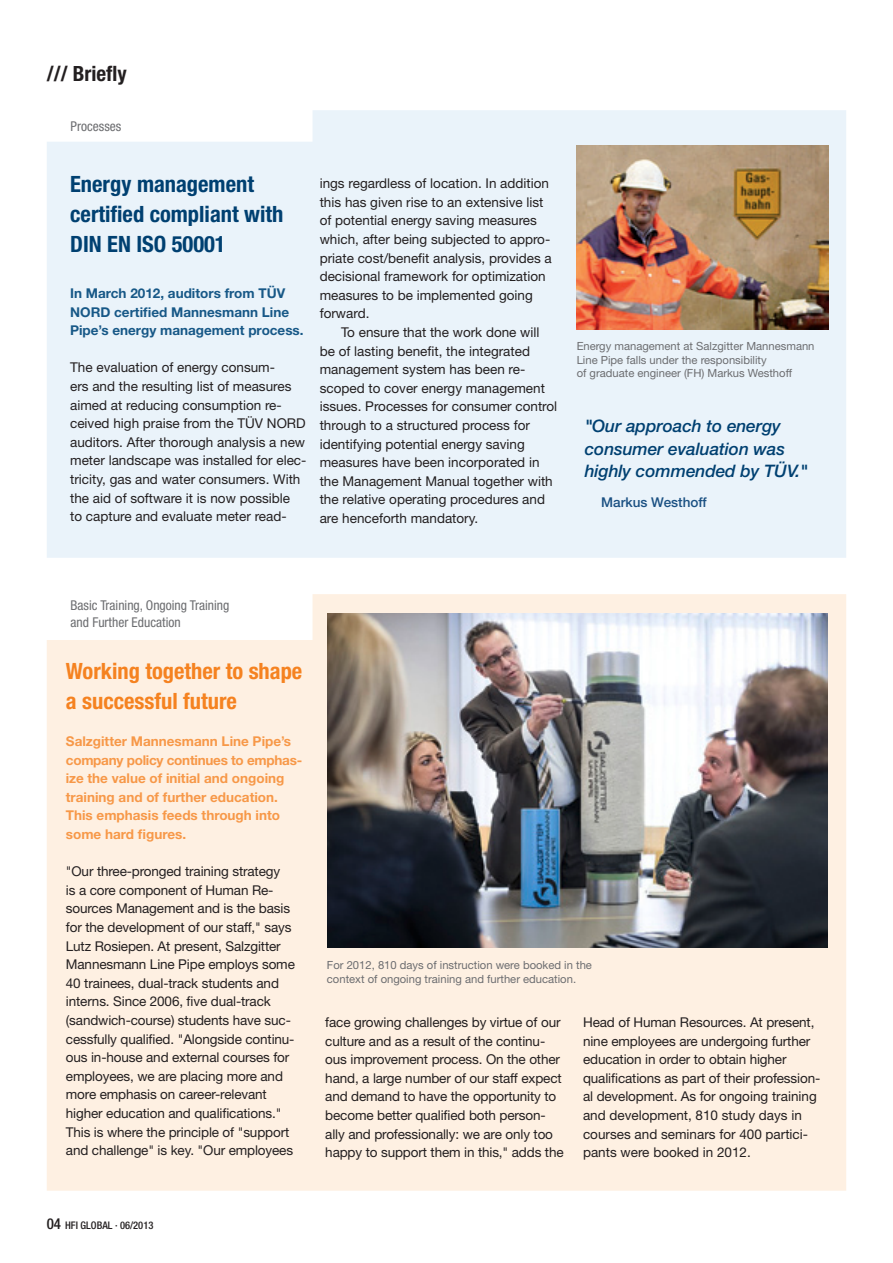
<style>
.page{position:relative;width:893px;height:1263px;background:#fff}
.page>*{position:absolute;margin:0;border:0;box-sizing:border-box;transform-origin:0 0}
.t1{font:700 condensed 22.5px/30px "Helvetica Neue";color:#004071}
.t2{font:700 condensed 22.5px/30px "Helvetica Neue";color:#f58220}
.t3{font:700 condensed 21px "Helvetica Neue";color:#231f20}
.t4{font:italic 500 17.25px/22.5px "Helvetica Neue";letter-spacing:-.005em;color:#004071}
.t5{font:13.5px/18.6px "Helvetica Neue";letter-spacing:-.01em;color:#231f20}
.t6{font:700 13.5px/18.6px "Helvetica Neue";color:#f79848}
.t7{font:700 13.5px/18.6px "Helvetica Neue";color:#175887}
.t8{font:condensed 13.5px/16.5px "Helvetica Neue";color:#6c6d70}
.t9{font:500 13.5px "Helvetica Neue";color:#1a5082}
.t10{font:11.25px/13.5px "Helvetica Neue";color:#6c6d70}
.t11{font:500 condensed 10.5px "Helvetica Neue";color:#231f20}
.s1{font-size:15px}
</style>
<div class="page">
<div style="left:47px;top:594px;width:799px;height:597px;background:#fef0e2"></div>
<img style="left:327px;top:613px;width:500px;height:334px">
<div style="left:47px;top:110px;width:799px;height:448px;background:#eaf3fa"></div>
<img style="left:577px;top:146px;width:251px;height:184px">
<h2 class="t3" style="left:47px;top:61px;width:81px">/// Briefly</h2>
<p class="t8" style="left:71px;top:118px;width:52px">Processes</p>
<h1 class="t1" style="left:70px;top:169px;width:215px">Energy management certified compliant with<br>DIN EN ISO 50001</h1>
<p class="t7" style="left:70px;top:284px;width:235px">In March 2012, auditors from TÜV<br>NORD certified Mannesmann Line<br>Pipe’s energy management process.</p>
<p class="t5" style="left:70px;top:358px;width:238px">The evaluation of energy consum-<br>ers and the resulting list of measures aimed at reducing consumption re&shy;ceived high praise from the TÜV NORD auditors. After thorough analysis a new meter landscape was installed for elec&shy;tricity, gas and water consumers. With the aid of software it is now possible<br>to capture and evaluate meter read-</p>
<p class="t5" style="left:320px;top:174px;width:234px">ings regardless of location. In addition this has given rise to an extensive list of potential energy saving measures which, after being subjected to appro&shy;priate cost/benefit analysis, provides a decisional framework for optimization measures to be implemented going forward.</p>
<p class="t5" style="left:320px;top:323px;width:239px;text-indent:21px">To ensure that the work done will be of lasting benefit, the integrated management system has been re&shy;scoped to cover energy management issues. Processes for consumer control through to a structured process for identifying potential energy saving measures have been incorporated in the Management Manual together with the relative operating procedures and are henceforth mandatory.</p>
<p class="t10" style="left:577px;top:340px;width:239px">Energy management at Salzgitter Mannesmann<br>Line Pipe falls under the responsibility<br>of graduate engineer (FH) Markus Westhoff</p>
<p class="t4" style="left:585px;top:414px;width:225px">"Our approach to energy consumer evaluation was highly commended by TÜV."</p>
<p class="t9" style="left:601px;top:494px;width:107px">Markus Westhoff</p>
<p class="t8" style="left:71px;top:597px;width:160px">Basic Training, Ongoing Training and Further Education</p>
<h1 class="t2" style="left:66px;top:655px;width:238px">Working together to shape a successful future</h1>
<p class="t6" style="left:66px;top:731px;width:238px">Salzgitter Mannesmann Line Pipe’s company policy continues to emphas&shy;ize the value of initial and ongoing training and of further education.<br>This emphasis feeds through into some hard figures.</p>
<p class="t5" style="left:66px;top:862px;width:231px">"Our three-pronged training strategy<br>is a core component of Human Re&shy;sources Management and is the basis for the development of our staff," says Lutz Rosiepen. At present, Salzgitter Mannesmann Line Pipe employs some 40 trainees, dual-track students and interns. Since 2006, five dual-track (sandwich-course) students have suc&shy;cessfully qualified. "Alongside continu&shy;ous in-house and external courses for employees, we are placing more and more emphasis on career-relevant higher education and qualifications." This is where the principle of "support and challenge" is key. "Our employees</p>
<p class="t11" style="left:47px;top:1219px;width:108px"><span class="s1">04</span> HFI GLOBAL · 06/2013</p>
<p class="t10" style="left:327px;top:958px;width:267px">For 2012, 810 days of instruction were booked in the context of ongoing training and further education.</p>
<p class="t5" style="left:325px;top:1013px;width:240px">face growing challenges by virtue of our culture and as a result of the continu&shy;ous improvement process. On the other hand, a large number of our staff expect and demand to have the opportunity to become better qualified both person&shy;ally and professionally: we are only too happy to support them in this," adds the</p>
<p class="t5" style="left:583px;top:1013px;width:239px">Head of Human Resources. At present, nine employees are undergoing further education in order to obtain higher qualifications as part of their profession&shy;al development. As for ongoing training and development, 810 study days in courses and seminars for 400 partici&shy;pants were booked in 2012.</p>
</div>
